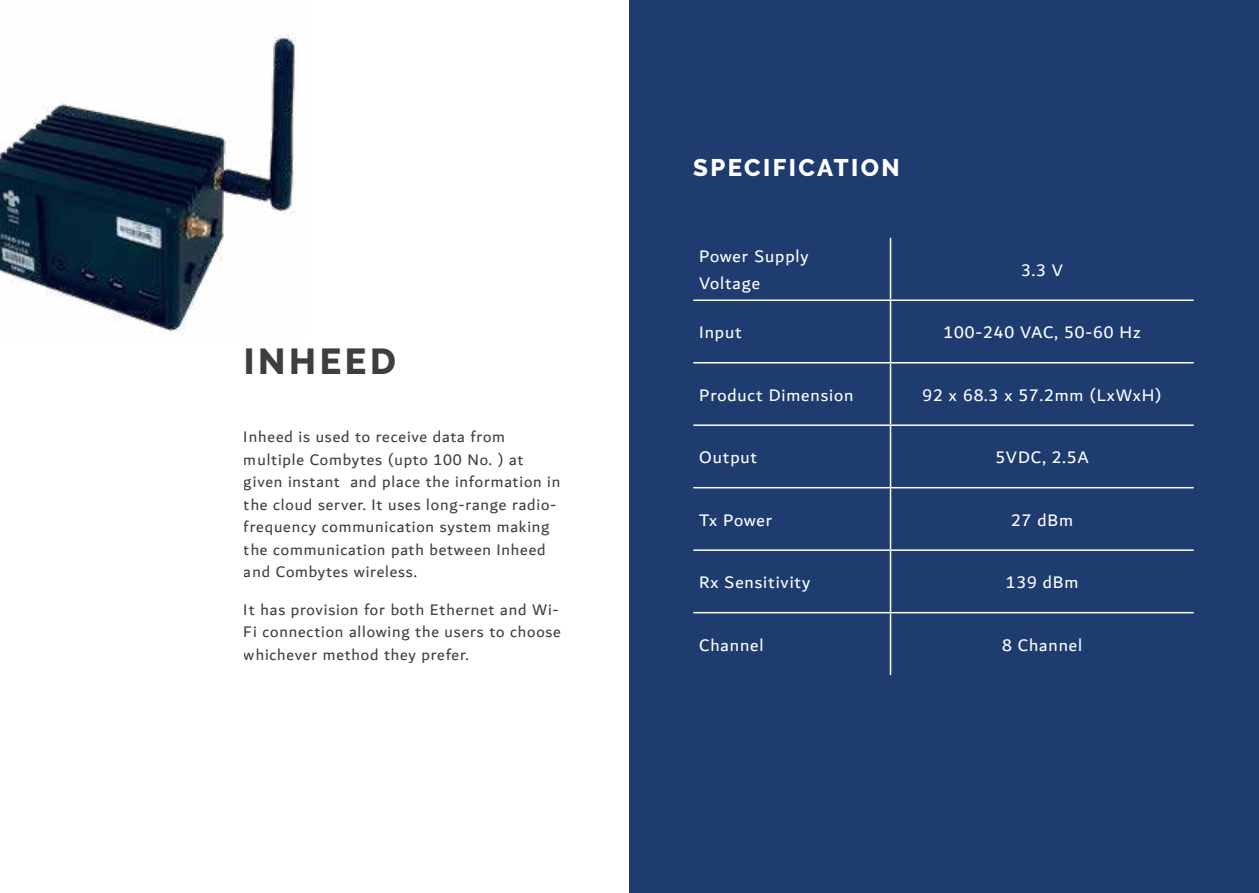
<style>
.page{position:relative;width:1259px;height:893px;background:#fff}
.page>*{position:absolute;margin:0;border:0;box-sizing:border-box;transform-origin:0 0}
.t1{font:800 36px "Raleway";letter-spacing:.1em;color:#3e3e3c}
.t2{font:800 24px "Raleway";letter-spacing:.1em;color:#fff}
.t3{font:18px/27px "Dubai";letter-spacing:.05em;color:#fff}
.t4{font:16.5px/22.5px "Dubai";letter-spacing:.05em;color:#3e3e3c}
</style>
<div class="page">
<img style="left:0;top:34px;width:296px;height:300px">
<div style="left:629px;top:0;width:630px;height:893px;background:#1e3c70"></div>
<hr style="left:890px;top:238px;width:1px;height:61px;background:#fff">
<hr style="left:693px;top:299px;width:197px;height:2px;background:#fff">
<hr style="left:890px;top:299px;width:303px;height:2px;background:#fff">
<hr style="left:890px;top:301px;width:1px;height:61px;background:#fff">
<hr style="left:693px;top:362px;width:197px;height:1px;background:#fff">
<hr style="left:890px;top:362px;width:303px;height:1px;background:#fff">
<hr style="left:890px;top:363px;width:1px;height:61px;background:#fff">
<hr style="left:693px;top:424px;width:197px;height:2px;background:#fff">
<hr style="left:890px;top:424px;width:303px;height:2px;background:#fff">
<hr style="left:890px;top:426px;width:1px;height:61px;background:#fff">
<hr style="left:693px;top:487px;width:197px;height:1px;background:#fff">
<hr style="left:890px;top:487px;width:303px;height:1px;background:#fff">
<hr style="left:890px;top:488px;width:1px;height:61px;background:#fff">
<hr style="left:693px;top:549px;width:197px;height:2px;background:#fff">
<hr style="left:890px;top:549px;width:303px;height:2px;background:#fff">
<hr style="left:890px;top:551px;width:1px;height:61px;background:#fff">
<hr style="left:693px;top:612px;width:197px;height:1px;background:#fff">
<hr style="left:890px;top:612px;width:303px;height:1px;background:#fff">
<hr style="left:890px;top:613px;width:1px;height:62px;background:#fff">
<h1 class="t1" style="left:244px;top:341px;width:153px">INHEED</h1>
<p class="t4" style="left:244px;top:425px;width:318px">Inheed is used to receive data from multiple Combytes (upto 100 No. ) at given instant and place the information in the cloud server. It uses long-range radio&shy;frequency communication system making the communication path between Inheed and Combytes wireless.</p>
<p class="t4" style="left:244px;top:598px;width:318px">It has provision for both Ethernet and Wi-<br>Fi connection allowing the users to choose whichever method they prefer.</p>
<h2 class="t2" style="left:693px;top:154px;width:208px">SPECIFICATION</h2>
<p class="t3" style="left:699px;top:243px;width:111px">Power Supply<br>Voltage</p>
<p class="t3" style="left:1021px;top:256px;width:43px">3.3 V</p>
<p class="t3" style="left:699px;top:319px;width:44px">Input</p>
<p class="t3" style="left:943px;top:319px;width:199px">100-240 VAC, 50-60 Hz</p>
<p class="t3" style="left:699px;top:381px;width:156px">Product Dimension</p>
<p class="t3" style="left:922px;top:381px;width:241px">92 x 68.3 x 57.2mm (LxWxH)</p>
<p class="t3" style="left:699px;top:444px;width:59px">Output</p>
<p class="t3" style="left:995px;top:444px;width:95px">5VDC, 2.5A</p>
<p class="t3" style="left:699px;top:506px;width:74px">Tx Power</p>
<p class="t3" style="left:1011px;top:506px;width:64px">27 dBm</p>
<p class="t3" style="left:699px;top:568px;width:112px">Rx Sensitivity</p>
<p class="t3" style="left:1005px;top:568px;width:74px">139 dBm</p>
<p class="t3" style="left:699px;top:631px;width:66px">Channel</p>
<p class="t3" style="left:1002px;top:631px;width:82px">8 Channel</p>
</div>
